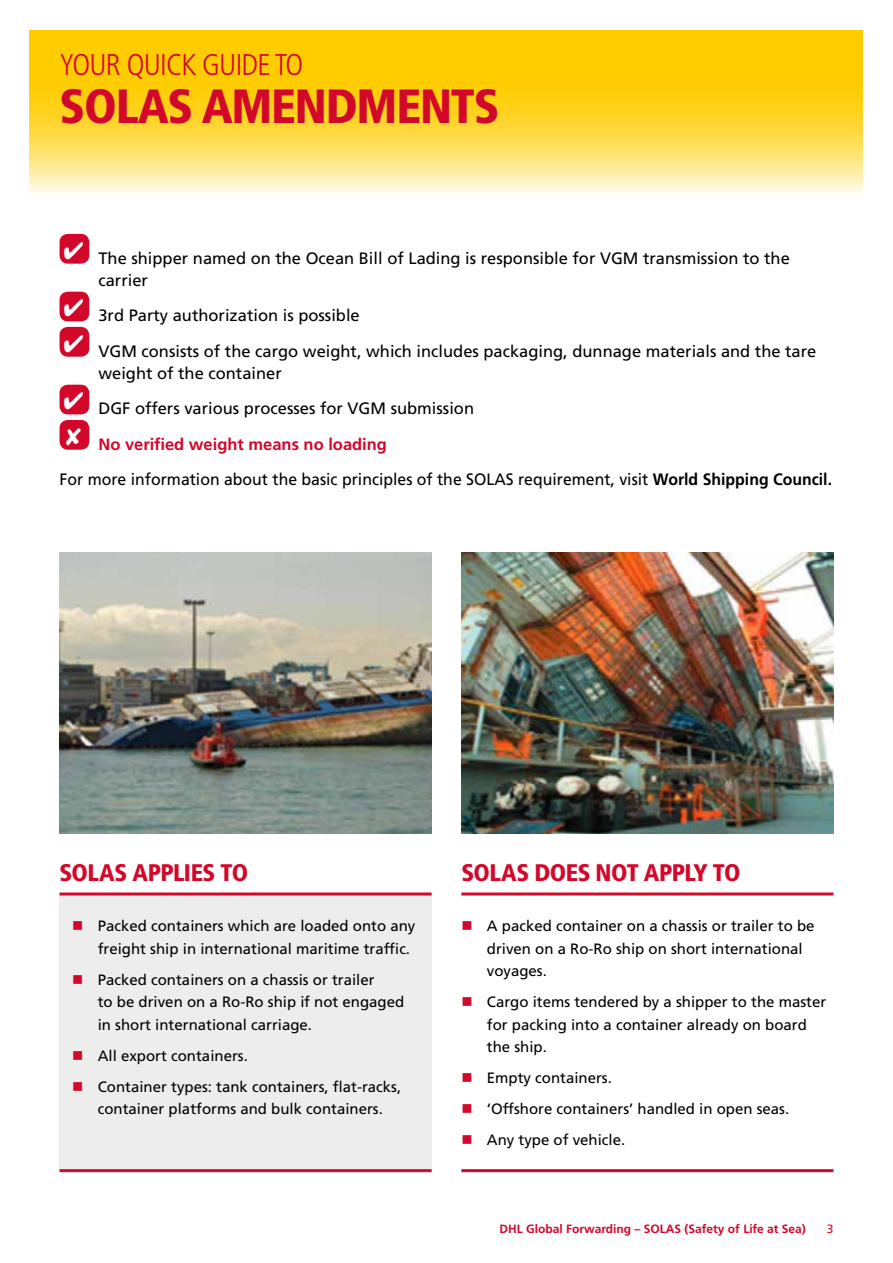
<style>
.page{position:relative;width:893px;height:1263px;background:#fff}
.page>*{position:absolute;margin:0;border:0;box-sizing:border-box;transform-origin:0 0}
.t1{font:900 condensed 48px "Frutiger LT Pro";letter-spacing:-.025em;color:#d3072a}
.t2{font:300 condensed 30px "Frutiger LT Pro";letter-spacing:-.025em;color:#d3072a}
.t3{font:900 condensed 24px "Frutiger LT Pro";letter-spacing:-.02em;color:#d3072a}
.t4{font:16.5px/22.5px "Frutiger LT Pro";color:#000}
.t5{font:16.5px "Frutiger LT Pro";color:#000;scale:.96 1}
.t6{font:700 16.5px "Frutiger LT Pro";color:#d3072a}
.t7{font:15px/22.5px "Frutiger LT Pro";color:#000}
.t8{font:700 12px "Frutiger LT Pro";color:#d3072a}
.t9{font:12px "Frutiger LT Pro";color:#d3072a}
.s1{font-weight:700}
.s2{color:#d3072a}
</style>
<div class="page">
<div style="left:30px;top:30px;width:833px;height:30px;background:#fc0"></div>
<svg style="left:30px;top:60px;width:833px;height:134px;background:#ffda4c"></svg>
<img style="left:60px;top:553px;width:372px;height:280px">
<img style="left:461px;top:553px;width:372px;height:280px">
<div style="left:60px;top:894px;width:372px;height:277px;background:#ededed"></div>
<hr style="left:461px;top:892px;width:372px;height:3px;background:#d3072a">
<hr style="left:60px;top:892px;width:372px;height:3px;background:#d3072a">
<hr style="left:60px;top:1169px;width:372px;height:3px;background:#d3072a">
<hr style="left:461px;top:1169px;width:372px;height:3px;background:#d3072a">
<div style="left:60px;top:234px;width:29px;height:30px;background:#d3072a;border-radius:9px"></div>
<div style="left:60px;top:292px;width:29px;height:29px;background:#d3072a;border-radius:9px"></div>
<div style="left:60px;top:327px;width:29px;height:30px;background:#d3072a;border-radius:9px"></div>
<div style="left:60px;top:385px;width:29px;height:29px;background:#d3072a;border-radius:9px"></div>
<div style="left:60px;top:420px;width:29px;height:30px;background:#d3072a;border-radius:9px"></div>
<h2 class="t2" style="left:60px;top:47px;width:245px">YOUR QUICK GUIDE TO</h2>
<h1 class="t1" style="left:60px;top:77px;width:441px">SOLAS AMENDMENTS</h1>
<p class="t4" style="left:98px;top:247px;width:693px;text-indent:-35px"><sup>✔</sup> The shipper named on the Ocean Bill of Lading is responsible for VGM transmission to the carrier</p>
<p class="t4" style="left:64px;top:304px;width:298px"><sup>✔</sup> 3rd Party authorization is possible</p>
<p class="t4" style="left:98px;top:340px;width:719px;text-indent:-35px"><sup>✔</sup> VGM consists of the cargo weight, which includes packaging, dunnage materials and the tare weight of the container</p>
<p class="t4" style="left:64px;top:397px;width:412px"><sup>✔</sup> DGF offers various processes for VGM submission</p>
<p class="t6" style="left:66px;top:434px;width:323px"><sup>✘</sup> No verified weight means no loading</p>
<p class="t5" style="left:60px;top:469px;width:806px">For more information about the basic principles of the SOLAS requirement, visit <span class="s1">World Shipping Council.</span></p>
<h3 class="t3" style="left:60px;top:858px;width:190px">SOLAS APPLIES TO</h3>
<h3 class="t3" style="left:461px;top:858px;width:281px">SOLAS DOES NOT APPLY TO</h3>
<p class="t7" style="left:98px;top:915px;width:319px;text-indent:-26px"><span class="s2">■</span> Packed containers which are loaded onto any freight ship in international maritime traffic.</p>
<p class="t7" style="left:98px;top:968px;width:308px;text-indent:-26px"><span class="s2">■</span> Packed containers on a chassis or trailer<br>to be driven on a Ro-Ro ship if not engaged in short international carriage.</p>
<p class="t7" style="left:72px;top:1044px;width:177px"><span class="s2">■</span> All export containers.</p>
<p class="t7" style="left:72px;top:1075px;width:330px;text-align:center"><span class="s2">■</span> Container types: tank containers, flat-racks, container platforms and bulk containers.</p>
<p class="t7" style="left:487px;top:915px;width:329px;text-indent:-26px"><span class="s2">■</span> A packed container on a chassis or trailer to be driven on a Ro-Ro ship on short international voyages.</p>
<p class="t7" style="left:487px;top:991px;width:341px;text-indent:-26px"><span class="s2">■</span> Cargo items tendered by a shipper to the master for packing into a container already on board the ship.</p>
<p class="t7" style="left:461px;top:1067px;width:152px"><span class="s2">■</span> Empty containers.</p>
<p class="t7" style="left:461px;top:1098px;width:329px"><span class="s2">■</span> ‘Offshore containers’ handled in open seas.</p>
<p class="t7" style="left:461px;top:1129px;width:165px"><span class="s2">■</span> Any type of vehicle.</p>
<p class="t8" style="left:499px;top:1221px;width:308px">DHL Global Forwarding – SOLAS (Safety of Life at Sea)</p>
<p class="t9" style="left:827px;top:1221px;width:8px">3</p>
</div>
